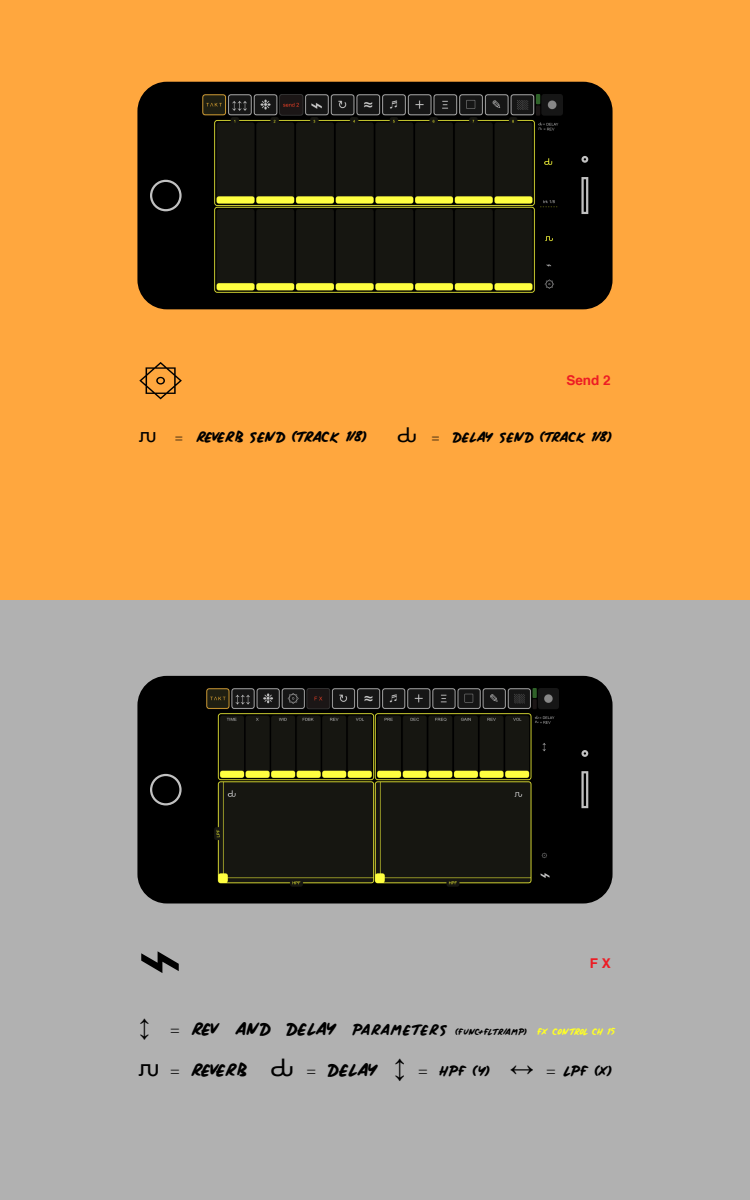
<style>
.page{position:relative;width:750px;height:1200px;background:#fff}
.page>*{position:absolute;margin:0;border:0;box-sizing:border-box;transform-origin:0 0}
.t1{font:13.5px "Signboard";color:#000}
.t2{font:700 13.5px "Helvetica";color:#ed1c24}
.t3{font:12.98px "Signboard";color:#000}
.t4{font:12.9px "Signboard";color:#000}
.t5{font:8.55px "Signboard";color:#ffff26}
.t6{font:8.1px "Signboard";letter-spacing:.005em;color:#000}
.s1{font-family:"Microsoft Sans Serif";font-size:19.27px}
.s2{font-family:"Times"}
.s3{font-family:"Microsoft Sans Serif";font-size:20.48px}
.s4{font-family:"Times";font-size:13.5px}
.s5{font-family:"Arial Narrow";font-size:22.88px}
.s6{font-family:"Times";font-size:15.98px}
.s7{font-size:15.98px}
.s8{font-size:13.73px}
.s9{font-family:"Microsoft Sans Serif";font-size:22.88px}
.s10{font-family:"Microsoft Sans Serif";font-size:24.22px}
.s11{font-family:"Arial Narrow";font-size:24.22px}
</style>
<div class="page">
<div style="left:0;top:594px;width:750px;height:606px;background:#b1b1b1"></div>
<div style="left:0;top:0;width:750px;height:599px;background:#ffa73e"></div>
<div style="left:139px;top:84px;width:472px;height:223px;background:#000;border-radius:28px"></div>
<div style="left:137px;top:82px;width:476px;height:227px;border:4px solid #000;border-radius:28px"></div>
<svg style="left:150px;top:180px;width:32px;height:31px"></svg>
<svg style="left:581px;top:156px;width:7px;height:7px"></svg>
<svg style="left:581px;top:177px;width:7px;height:37px"></svg>
<img style="left:202px;top:94px;width:360px;height:199px">
<svg style="left:139px;top:362px;width:43px;height:37px"></svg>
<div style="left:139px;top:678px;width:472px;height:223px;background:#000;border-radius:28px"></div>
<div style="left:137px;top:676px;width:476px;height:227px;border:4px solid #000;border-radius:28px"></div>
<svg style="left:150px;top:774px;width:32px;height:31px"></svg>
<svg style="left:581px;top:750px;width:7px;height:7px"></svg>
<svg style="left:581px;top:771px;width:7px;height:37px"></svg>
<img style="left:206px;top:688px;width:353px;height:198px">
<svg style="left:141px;top:951px;width:38px;height:22px"></svg>
<h1 class="t2" style="left:566px;top:369px;width:46px">Send 2</h1>
<h1 class="t1" style="left:139px;top:430px;width:229px"><span class="s1">ԉ</span> <span class="s2">=</span> REVERB SEND (TRACK 1/8)</h1>
<h2 class="t3" style="left:397px;top:431px;width:216px"><span class="s3">Ԃ</span> <span class="s4">=</span> DELAY SEND (TRACK 1/8)</h2>
<h1 class="t2" style="left:590px;top:952px;width:23px">F X</h1>
<p class="t6" style="left:139px;top:1027px;width:390px"><span class="s5">↕</span> <span class="s6">=</span> <span class="s7">REV AND DELAY</span> <span class="s8">PARAMETERS</span> (FUNC+FLTR/AMP)</p>
<h3 class="t4" style="left:139px;top:1064px;width:475px"><span class="s9">ԉ</span> <span class="s6">=</span> <span class="s7">REVERB</span> <span class="s10">Ԃ</span> <span class="s6">=</span> <span class="s7">DELAY</span> <span class="s11">↕</span> <span class="s6">=</span> HPF (Y) <span class="s11">↔</span> <span class="s6">=</span> LPF (X)</h3>
<p class="t5" style="left:538px;top:1027px;width:79px">FX CONTROL CH 15</p>
</div>
